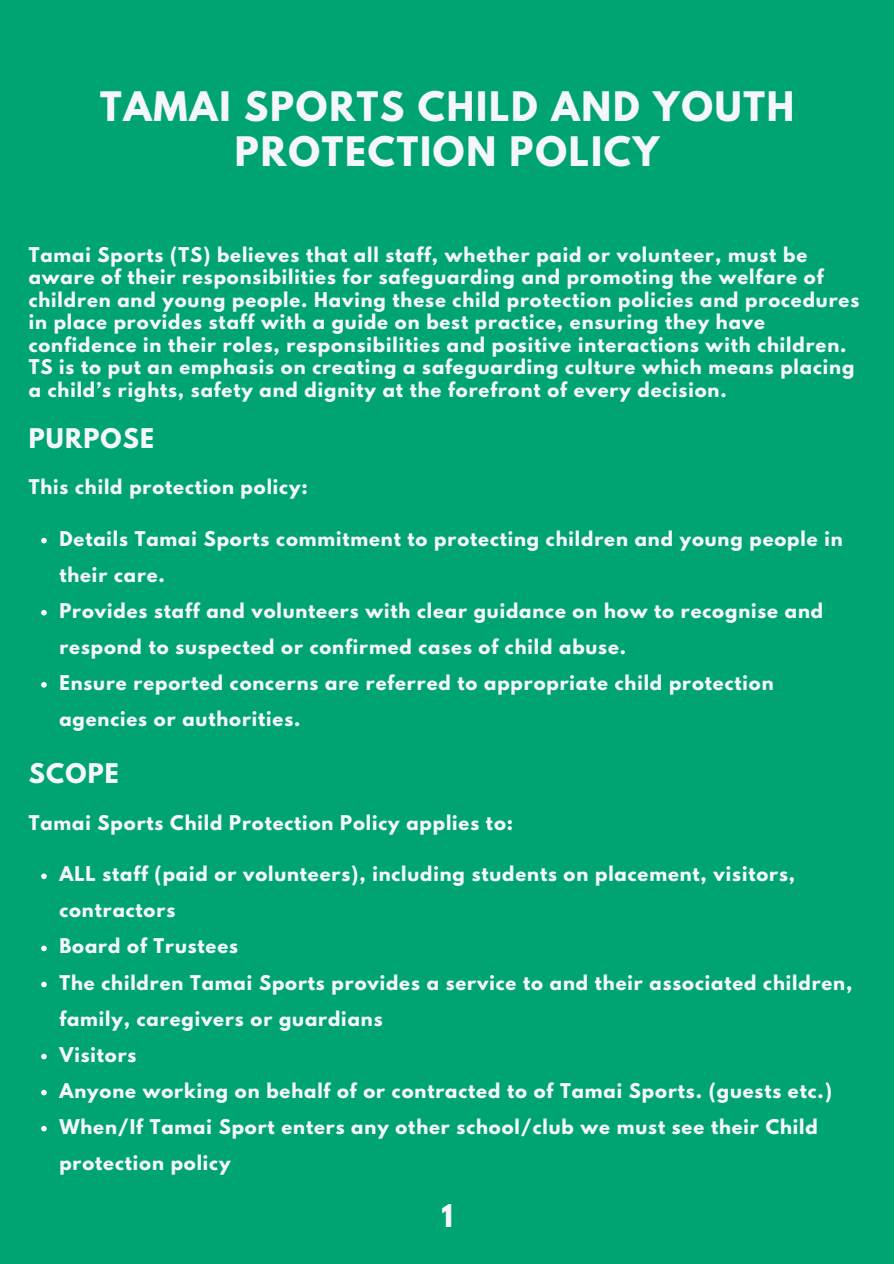
<style>
.page{position:relative;width:894px;height:1264px;background:#fff}
.page>*{position:absolute;margin:0;border:0;box-sizing:border-box;transform-origin:0 0}
.t1{font:700 36px/45px "League Spartan";letter-spacing:.05em;color:#f4f6fc;text-align:center}
.t2{font:700 27.75px "League Spartan";color:#f4f6fc}
.t3{font:700 24px "League Spartan";letter-spacing:.05em;color:#f4f6fc}
.t4{font:700 18px/36px "League Spartan";letter-spacing:.05em;color:#f4f6fc}
</style>
<div class="page">
<div style="left:0;top:0;width:893px;height:1263px;background:#00a473"></div>
<svg style="left:41px;top:538px;width:6px;height:5px"></svg>
<svg style="left:41px;top:610px;width:6px;height:5px"></svg>
<svg style="left:41px;top:682px;width:6px;height:5px"></svg>
<svg style="left:41px;top:873px;width:6px;height:6px"></svg>
<svg style="left:41px;top:945px;width:6px;height:6px"></svg>
<svg style="left:41px;top:981px;width:6px;height:6px"></svg>
<svg style="left:41px;top:1053px;width:6px;height:6px"></svg>
<svg style="left:41px;top:1089px;width:6px;height:6px"></svg>
<svg style="left:41px;top:1125px;width:6px;height:6px"></svg>
<h1 class="t1" style="left:100px;top:89px;width:695px">TAMAI SPORTS CHILD AND YOUTH<br>PROTECTION POLICY</h1>
<p class="t4" style="left:29px;top:245px;width:831px;line-height:22.5px">Tamai Sports (TS) believes that all staff, whether paid or volunteer, must be aware of their responsibilities for safeguarding and promoting the welfare of children and young people. Having these child protection policies and procedures in place provides staff with a guide on best practice, ensuring they have confidence in their roles, responsibilities and positive interactions with children.<br>TS is to put an emphasis on creating a safeguarding culture which means placing a child’s rights, safety and dignity at the forefront of every decision.</p>
<h3 class="t3" style="left:29px;top:426px;width:127px">PURPOSE</h3>
<p class="t4" style="left:29px;top:471px;width:280px">This child protection policy:</p>
<p class="t4" style="left:59px;top:522px;width:784px">Details Tamai Sports commitment to protecting children and young people in their care.<br>Provides staff and volunteers with clear guidance on how to recognise and respond to suspected or confirmed cases of child abuse.<br>Ensure reported concerns are referred to appropriate child protection agencies or authorities.</p>
<h3 class="t3" style="left:29px;top:761px;width:92px">SCOPE</h3>
<p class="t4" style="left:29px;top:806px;width:485px">Tamai Sports Child Protection Policy applies to:</p>
<p class="t4" style="left:59px;top:858px;width:794px">ALL staff (paid or volunteers), including students on placement, visitors, contractors<br>Board of Trustees<br>The children Tamai Sports provides a service to and their associated children, family, caregivers or guardians<br>Visitors<br>Anyone working on behalf of or contracted to of Tamai Sports. (guests etc.)<br>When/If Tamai Sport enters any other school/club we must see their Child protection policy</p>
<h2 class="t2" style="left:441px;top:1201px;width:13px">1</h2>
</div>
